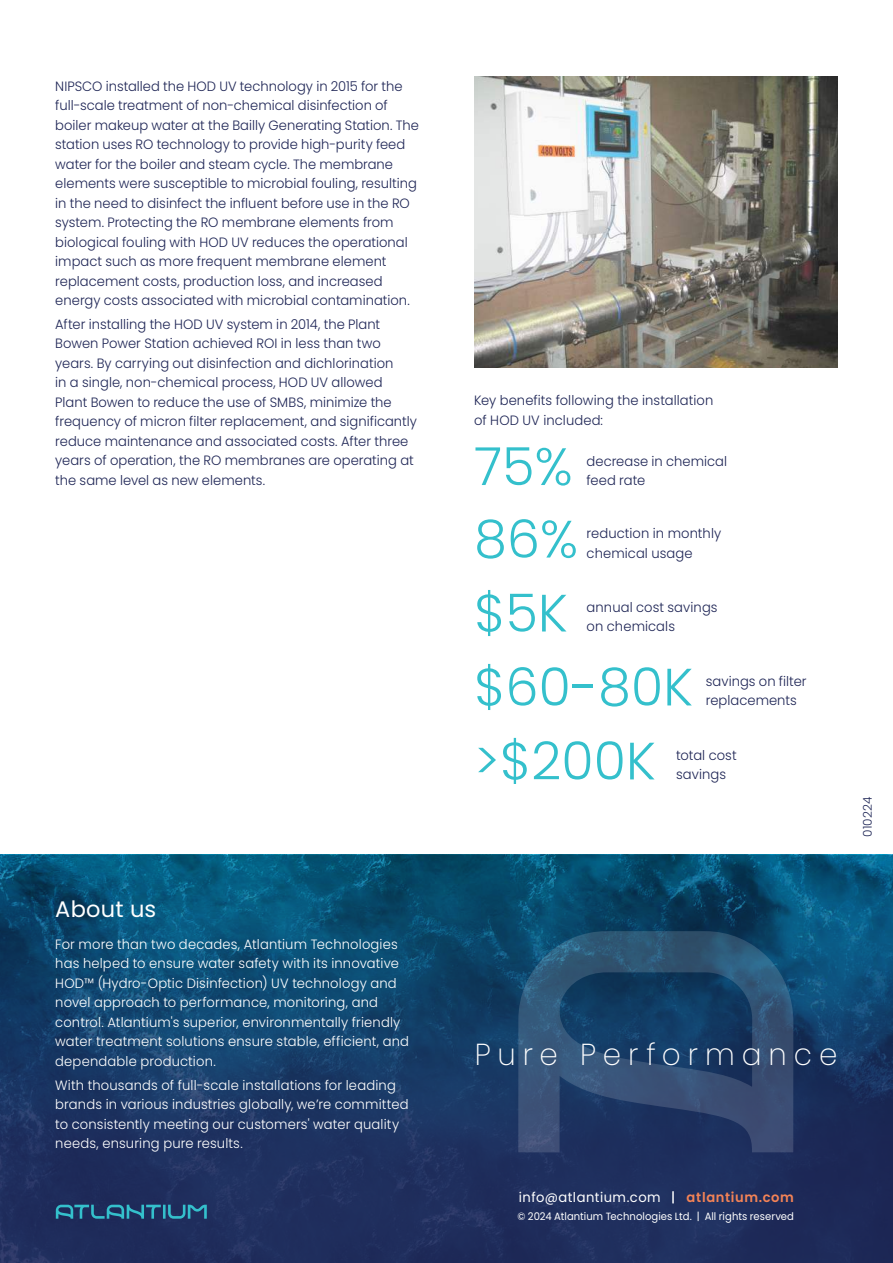
<style>
.page{position:relative;width:893px;height:1263px;background:#fff}
.page>*{position:absolute;margin:0;border:0;box-sizing:border-box;transform-origin:0 0}
.t1{font:300 52.5px "Poppins";color:#34c0cc}
.t2{font:200 30.3px "Poppins";letter-spacing:.235em;color:#fff}
.t3{font:22.5px "Poppins";letter-spacing:.01em;color:#fff}
.t4{font:300 13.5px/19.5px "Poppins";color:#1f2656}
.t5{font:300 13.5px/19.5px "Poppins";letter-spacing:.01em;color:#fff}
.t6{font:13.5px "Poppins";letter-spacing:.035em;color:#fff}
.t7{font:300 12px "Poppins";letter-spacing:.005em;color:#1f2656}
.t8{font:10.5px "Poppins";letter-spacing:.005em;color:#fff;scale:.96 1}
.s1{font-weight:300}
.s2{font-weight:600;color:#f48356}
</style>
<div class="page">
<svg style="left:0;top:855px;width:893px;height:408px;background:#143d68"></svg>
<svg style="left:518px;top:931px;width:275px;height:221px;background:#25476d"></svg>
<hr style="left:163px;top:1205px;width:3px;height:14px;background:#34c0cc">
<svg style="left:168px;top:1205px;width:39px;height:14px"></svg>
<svg style="left:56px;top:1205px;width:105px;height:14px"></svg>
<img style="left:474px;top:77px;width:364px;height:291px">
<p class="t4" style="left:55px;top:76px;width:365px">NIPSCO installed the HOD UV technology in 2015 for the full-scale treatment of non-chemical disinfection of boiler makeup water at the Bailly Generating Station. The station uses RO technology to provide high-purity feed water for the boiler and steam cycle. The membrane elements were susceptible to microbial fouling, resulting in the need to disinfect the influent before use in the RO system. Protecting the RO membrane elements from biological fouling with HOD UV reduces the operational impact such as more frequent membrane element replacement costs, production loss, and increased energy costs associated with microbial contamination.</p>
<p class="t4" style="left:55px;top:315px;width:363px">After installing the HOD UV system in 2014, the Plant Bowen Power Station achieved ROI in less than two years. By carrying out disinfection and dichlorination<br>in a single, non-chemical process, HOD UV allowed Plant Bowen to reduce the use of SMBS, minimize the frequency of micron filter replacement, and significantly reduce maintenance and associated costs. After three years of operation, the RO membranes are operating at the same level as new elements.</p>
<h3 class="t3" style="left:55px;top:899px;width:103px">About us</h3>
<p class="t5" style="left:55px;top:935px;width:355px">For more than two decades, Atlantium Technologies has helped to ensure water safety with its innovative HOD™ (Hydro-Optic Disinfection) UV technology and novel approach to performance, monitoring, and control. Atlantium's superior, environmentally friendly water treatment solutions ensure stable, efficient, and dependable production.</p>
<p class="t5" style="left:55px;top:1075px;width:355px">With thousands of full-scale installations for leading brands in various industries globally, we’re committed to consistently meeting our customers' water quality needs, ensuring pure results.</p>
<p class="t4" style="left:474px;top:391px;width:241px">Key benefits following the installation of HOD UV included:</p>
<h1 class="t1" style="left:474px;top:436px;width:100px">75%</h1>
<p class="t4" style="left:587px;top:451px;width:142px">decrease in chemical feed rate</p>
<h1 class="t1" style="left:474px;top:508px;width:105px">86%</h1>
<p class="t4" style="left:587px;top:524px;width:136px">reduction in monthly chemical usage</p>
<h1 class="t1" style="left:474px;top:582px;width:95px">$5K</h1>
<p class="t4" style="left:587px;top:598px;width:132px">annual cost savings on chemicals</p>
<h1 class="t1" style="left:474px;top:656px;width:220px">$60-80K</h1>
<p class="t4" style="left:706px;top:672px;width:102px">savings on filter replacements</p>
<h1 class="t1" style="left:474px;top:730px;width:183px">&gt;$200K</h1>
<p class="t4" style="left:676px;top:746px;width:62px">total cost savings</p>
<p class="t7" style="left:860px;top:837px;width:41px;rotate:-90deg">010224</p>
<h2 class="t2" style="left:475px;top:1037px;width:364px">Pure Performance</h2>
<p class="t6" style="left:519px;top:1191px;width:277px">info@atlantium.com <span class="s1">|</span> <span class="s2">atlantium.com</span></p>
<p class="t8" style="left:518px;top:1212px;width:289px">© 2024 Atlantium Technologies Ltd. | All rights reserved</p>
</div>
